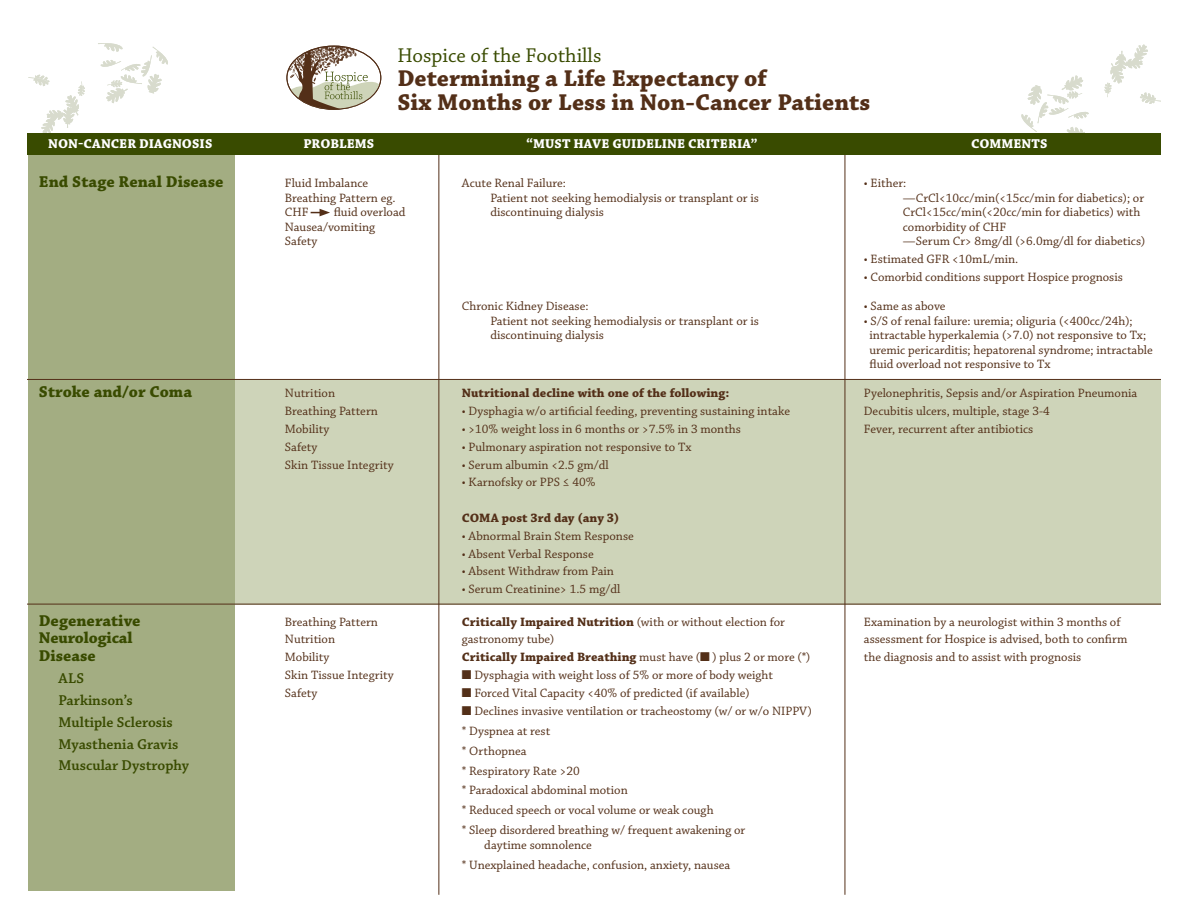
<style>
.page{position:relative;width:1188px;height:918px;background:#fff}
.page>*{position:absolute;margin:0;border:0;box-sizing:border-box;transform-origin:0 0}
.t1{font:24px/24px "Chaparral Pro Bold Capt";color:#532f18}
.t2{font:21px "Chaparral Pro";color:#394b00}
.t3{font:16.5px "Chaparral Pro Bold Capt";color:#394b00}
.t4{font:700 16.5px "Chaparral Pro";letter-spacing:-.005em;color:#394b00}
.t5{font:600 15px "Chaparral Pro";color:#394b00}
.t6{font:13.5px "Chaparral Pro Bold Capt";color:#fff}
.t7{font:12.75px/14.5px "Chaparral Pro";color:#532f18}
.t8{font:12.75px "Chaparral Pro Bold Capt";color:#532f18}
.s1{font-family:"Chaparral Pro"}
</style>
<div class="page">
<svg style="left:1021px;top:44px;width:140px;height:91px"></svg>
<svg style="left:28px;top:43px;width:140px;height:90px"></svg>
<div style="left:214px;top:380px;width:947px;height:225px;background:#ced4b9"></div>
<hr style="left:438px;top:148px;width:1px;height:747px;background:#532f18">
<hr style="left:845px;top:148px;width:1px;height:747px;background:#532f18">
<div style="left:28px;top:142px;width:206px;height:749px;background:#a3ad82"></div>
<svg style="left:288px;top:46px;width:92px;height:64px"></svg>
<div style="left:287px;top:46px;width:94px;height:64px;border:1px solid #532f18;border-radius:50%"></div>
<div style="left:27px;top:133px;width:1133px;height:21px;background:#394b00"></div>
<hr style="left:27px;top:379px;width:1134px;height:1px;background:#532f18">
<hr style="left:27px;top:604px;width:1134px;height:1px;background:#532f18">
<svg style="left:311px;top:209px;width:19px;height:7px"></svg>
<p class="t2" style="left:397px;top:44px;width:205px">Hospice of the Foothills</p>
<p class="t1" style="left:397px;top:67px;width:474px">Determining a Life Expectancy of<br>Six Months or Less in Non-Cancer Patients</p>
<p class="t6" style="left:48px;top:136px;width:166px">NON-CANCER DIAGNOSIS</p>
<p class="t6" style="left:303px;top:136px;width:73px">PROBLEMS</p>
<p class="t6" style="left:526px;top:136px;width:233px">“MUST HAVE GUIDELINE CRITERIA”</p>
<p class="t6" style="left:971px;top:136px;width:78px">COMMENTS</p>
<p class="t3" style="left:39px;top:172px;width:186px">End Stage Renal Disease</p>
<p class="t7" style="left:285px;top:176px;width:85px">Fluid Imbalance</p>
<p class="t7" style="left:462px;top:176px;width:106px">Acute Renal Failure:</p>
<p class="t7" style="left:864px;top:176px;width:44px">• Either:</p>
<p class="t7" style="left:285px;top:191px;width:112px">Breathing Pattern eg.</p>
<p class="t7" style="left:490px;top:191px;width:270px">Patient not seeking hemodialysis or transplant or is</p>
<p class="t7" style="left:903px;top:191px;width:243px">—CrCl&lt;10cc/min(&lt;15cc/min for diabetics); or</p>
<p class="t7" style="left:285px;top:206px;width:25px">CHF</p>
<p class="t7" style="left:334px;top:206px;width:73px">fluid overload</p>
<p class="t7" style="left:490px;top:206px;width:115px">discontinuing dialysis</p>
<p class="t7" style="left:903px;top:206px;width:239px">CrCl&lt;15cc/min(&lt;20cc/min for diabetics) with</p>
<p class="t7" style="left:285px;top:220px;width:92px">Nausea/vomiting</p>
<p class="t7" style="left:903px;top:220px;width:105px">comorbidity of CHF</p>
<p class="t7" style="left:285px;top:235px;width:34px">Safety</p>
<p class="t7" style="left:903px;top:235px;width:244px">—Serum Cr&gt; 8mg/dl (&gt;6.0mg/dl for diabetics)</p>
<p class="t7" style="left:864px;top:252px;width:156px">• Estimated GFR &lt;10mL/min.</p>
<p class="t7" style="left:864px;top:270px;width:261px">• Comorbid conditions support Hospice prognosis</p>
<p class="t7" style="left:462px;top:299px;width:128px">Chronic Kidney Disease:</p>
<p class="t7" style="left:864px;top:299px;width:83px">• Same as above</p>
<p class="t7" style="left:490px;top:314px;width:270px">Patient not seeking hemodialysis or transplant or is</p>
<p class="t7" style="left:864px;top:314px;width:270px">• S/S of renal failure: uremia; oliguria (&lt;400cc/24h);</p>
<p class="t7" style="left:490px;top:328px;width:115px">discontinuing dialysis</p>
<p class="t7" style="left:869px;top:328px;width:285px">intractable hyperkalemia (&gt;7.0) not responsive to Tx; uremic pericarditis; hepatorenal syndrome; intractable</p>
<p class="t7" style="left:869px;top:358px;width:183px">fluid overload not responsive to Tx</p>
<p class="t3" style="left:39px;top:382px;width:155px">Stroke and/or Coma</p>
<p class="t7" style="left:285px;top:387px;width:52px">Nutrition</p>
<p class="t8" style="left:462px;top:386px;width:269px">Nutritional decline with one of the following:</p>
<p class="t7" style="left:864px;top:387px;width:275px">Pyelonephritis, Sepsis and/or Aspiration Pneumonia</p>
<p class="t7" style="left:285px;top:404px;width:95px">Breathing Pattern</p>
<p class="t7" style="left:462px;top:404px;width:330px">• Dysphagia w/o artificial feeding, preventing sustaining intake</p>
<p class="t7" style="left:864px;top:404px;width:187px">Decubitis ulcers, multiple, stage 3-4</p>
<p class="t7" style="left:285px;top:422px;width:46px">Mobility</p>
<p class="t7" style="left:462px;top:422px;width:281px">• &gt;10% weight loss in 6 months or &gt;7.5% in 3 months</p>
<p class="t7" style="left:864px;top:422px;width:171px">Fever, recurrent after antibiotics</p>
<p class="t7" style="left:285px;top:440px;width:34px">Safety</p>
<p class="t7" style="left:462px;top:440px;width:231px">• Pulmonary aspiration not responsive to Tx</p>
<p class="t7" style="left:285px;top:458px;width:110px">Skin Tissue Integrity</p>
<p class="t7" style="left:462px;top:458px;width:148px">• Serum albumin &lt;2.5 gm/dl</p>
<p class="t7" style="left:462px;top:476px;width:135px">• Karnofsky or PPS ≤ 40%</p>
<p class="t8" style="left:462px;top:510px;width:159px">COMA post 3rd day (any 3)</p>
<p class="t7" style="left:462px;top:529px;width:173px">• Abnormal Brain Stem Response</p>
<p class="t7" style="left:462px;top:547px;width:133px">• Absent Verbal Response</p>
<p class="t7" style="left:462px;top:565px;width:154px">• Absent Withdraw from Pain</p>
<p class="t7" style="left:462px;top:582px;width:160px">• Serum Creatinine&gt; 1.5 mg/dl</p>
<p class="t3" style="left:39px;top:611px;width:103px">Degenerative</p>
<p class="t7" style="left:285px;top:615px;width:95px">Breathing Pattern</p>
<p class="t8" style="left:462px;top:614px;width:325px">Critically Impaired Nutrition <span class="s1">(with or without election for</span></p>
<p class="t7" style="left:864px;top:615px;width:258px">Examination by a neurologist within 3 months of</p>
<p class="t4" style="left:39px;top:629px;width:95px">Neurological</p>
<p class="t7" style="left:285px;top:633px;width:52px">Nutrition</p>
<p class="t7" style="left:462px;top:633px;width:94px">gastronomy tube)</p>
<p class="t7" style="left:864px;top:633px;width:265px">assessment for Hospice is advised, both to confirm</p>
<p class="t4" style="left:39px;top:646px;width:58px">Disease</p>
<p class="t7" style="left:285px;top:650px;width:46px">Mobility</p>
<p class="t8" style="left:462px;top:650px;width:350px">Critically Impaired Breathing <span class="s1">must have (</span>■ <span class="s1">) plus 2 or more (*)</span></p>
<p class="t7" style="left:864px;top:650px;width:219px">the diagnosis and to assist with prognosis</p>
<p class="t7" style="left:285px;top:668px;width:110px">Skin Tissue Integrity</p>
<p class="t7" style="left:462px;top:668px;width:313px">■ Dysphagia with weight loss of 5% or more of body weight</p>
<p class="t7" style="left:285px;top:686px;width:34px">Safety</p>
<p class="t7" style="left:462px;top:686px;width:289px">■ Forced Vital Capacity &lt;40% of predicted (if available)</p>
<p class="t7" style="left:462px;top:704px;width:352px">■ Declines invasive ventilation or tracheostomy (w/ or w/o NIPPV)</p>
<p class="t7" style="left:462px;top:724px;width:90px">* Dyspnea at rest</p>
<p class="t7" style="left:462px;top:744px;width:66px">* Orthopnea</p>
<p class="t7" style="left:462px;top:764px;width:119px">* Respiratory Rate &gt;20</p>
<p class="t7" style="left:462px;top:784px;width:167px">* Paradoxical abdominal motion</p>
<p class="t7" style="left:462px;top:804px;width:253px">* Reduced speech or vocal volume or weak cough</p>
<p class="t7" style="left:484px;top:824px;width:263px;text-indent:-22px">* Sleep disordered breathing w/ frequent awakening or daytime somnolence</p>
<p class="t7" style="left:462px;top:858px;width:270px">* Unexplained headache, confusion, anxiety, nausea</p>
<p class="t5" style="left:59px;top:670px;width:27px">ALS</p>
<p class="t5" style="left:59px;top:692px;width:76px">Parkinson’s</p>
<p class="t5" style="left:59px;top:714px;width:116px">Multiple Sclerosis</p>
<p class="t5" style="left:59px;top:735px;width:121px">Myasthenia Gravis</p>
<p class="t5" style="left:59px;top:757px;width:132px">Muscular Dystrophy</p>
</div>
